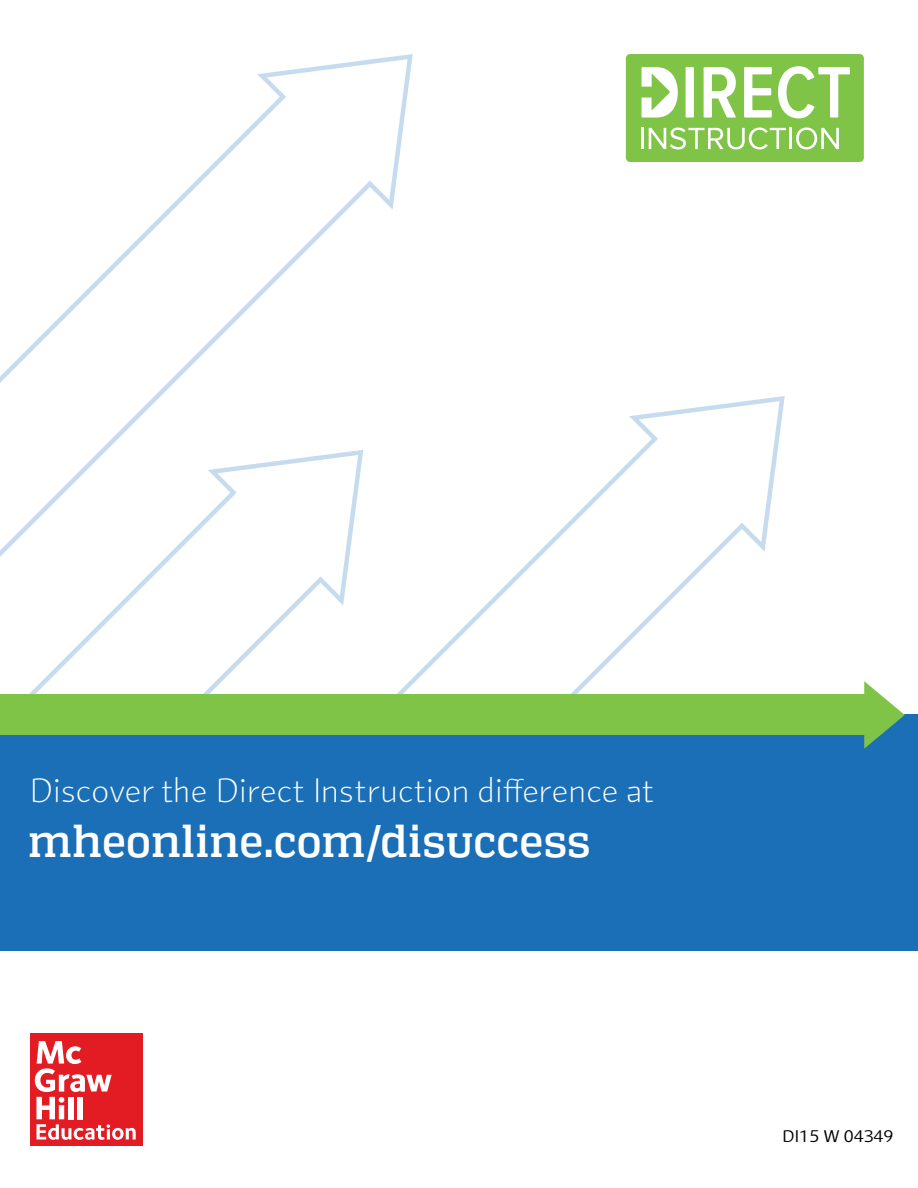
<style>
.page{position:relative;width:918px;height:1188px;background:#fff}
.page>*{position:absolute;margin:0;border:0;box-sizing:border-box;transform-origin:0 0}
.t1{font:45px "Vectipede Rg";letter-spacing:.03em;color:#fff}
.t2{font:300 36px "Arum Sans";color:#fff}
.t3{font:18px "Arum Sans";color:#000}
</style>
<div class="page">
<svg style="left:415px;top:396px;width:372px;height:299px"></svg>
<div style="left:0;top:715px;width:918px;height:236px;background:#1b6fb7"></div>
<svg style="left:0;top:54px;width:415px;height:641px"></svg>
<svg style="left:0;top:447px;width:366px;height:587px"></svg>
<div style="left:30px;top:1034px;width:113px;height:112px;background:#e31b23"></div>
<svg style="left:35px;top:1041px;width:101px;height:99px"></svg>
<div style="left:0;top:695px;width:866px;height:40px;background:#7fc347"></div>
<svg style="left:864px;top:681px;width:41px;height:68px"></svg>
<div style="left:626px;top:54px;width:238px;height:108px;background:#7fc347;border-radius:4px"></div>
<div style="left:686px;top:67px;width:8px;height:51px;background:#fff"></div>
<svg style="left:704px;top:67px;width:32px;height:51px"></svg>
<svg style="left:744px;top:67px;width:28px;height:51px"></svg>
<svg style="left:778px;top:66px;width:72px;height:52px"></svg>
<hr style="left:641px;top:128px;width:3px;height:21px;background:#fff">
<svg style="left:649px;top:127px;width:137px;height:22px"></svg>
<hr style="left:789px;top:128px;width:3px;height:21px;background:#fff">
<svg style="left:796px;top:127px;width:43px;height:22px"></svg>
<svg style="left:642px;top:67px;width:36px;height:51px"></svg>
<p class="t2" style="left:29px;top:771px;width:626px">Discover the Direct Instruction difference at</p>
<p class="t1" style="left:29px;top:814px;width:563px">mheonline.com/disuccess</p>
<p class="t3" style="left:782px;top:1126px;width:113px">DI15 W 04349</p>
</div>
